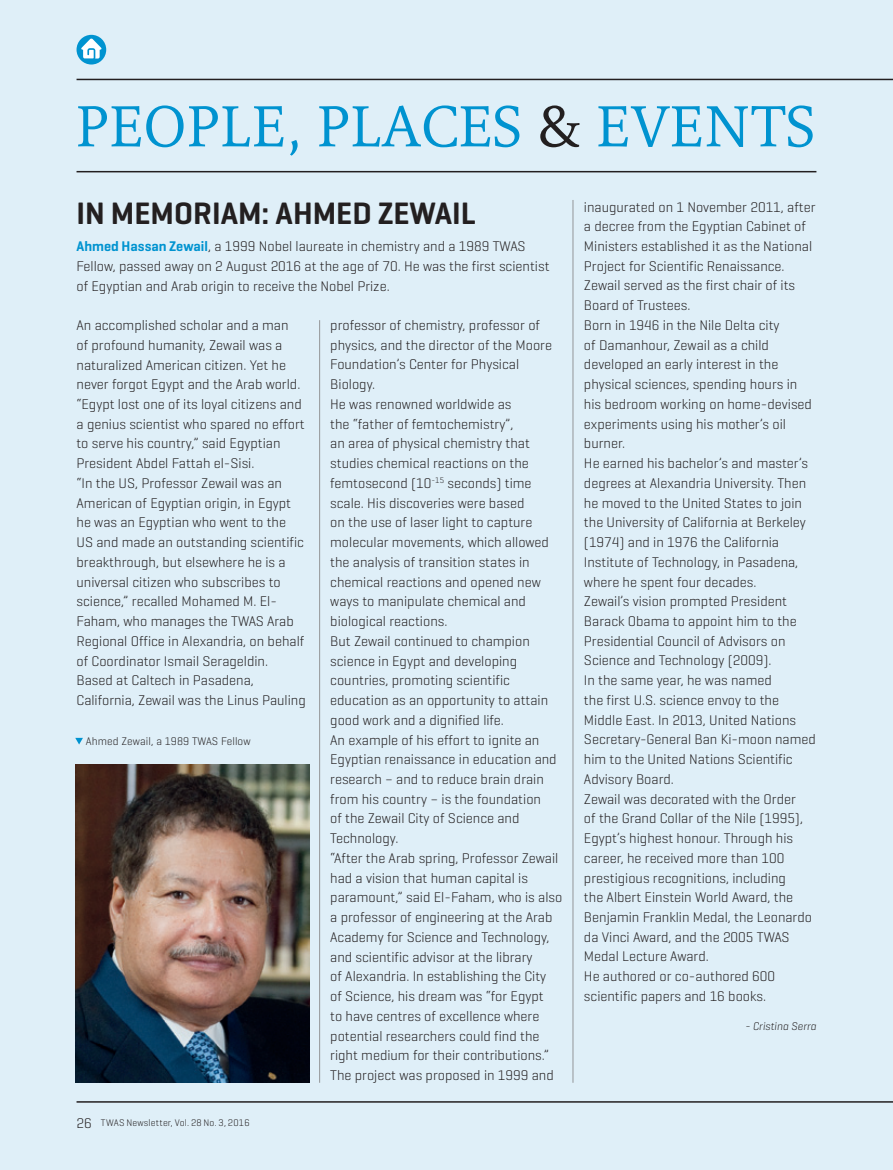
<style>
.page{position:relative;width:893px;height:1170px;background:#fff}
.page>*{position:absolute;margin:0;border:0;box-sizing:border-box;transform-origin:0 0}
.t1{font:64.35px "Milo Serif OT";color:#0093d0}
.t2{font:600 31.5px "Geogrotesque";color:#231f20}
.t3{font:300 14.25px/19.6px "Geogrotesque";color:#231f20}
.t4{font:300 11.25px "Geogrotesque";letter-spacing:.01em;color:#231f20}
.t5{font:italic 300 11.25px "Geogrotesque";color:#231f20}
.t6{font:300 9.75px "Geogrotesque";letter-spacing:.02em;color:#231f20}
.s1{color:#231f20}
.s2{font-weight:600;color:#0093d0}
.s3{font-size:14.25px}
</style>
<div class="page">
<div style="left:0;top:0;width:893px;height:1169px;background:#dfeff8"></div>
<hr style="left:77px;top:79px;width:816px;height:1px;background:#231f20">
<div style="left:77px;top:35px;width:29px;height:29px;background:#0093d0;border-radius:50%"></div>
<hr style="left:77px;top:1101px;width:816px;height:1px;background:#231f20">
<hr style="left:77px;top:171px;width:739px;height:1px;background:#231f20">
<svg style="left:81px;top:39px;width:20px;height:20px"></svg>
<hr style="left:573px;top:200px;width:1px;height:882px;background:#939598">
<hr style="left:319px;top:320px;width:1px;height:762px;background:#939598">
<svg style="left:75px;top:737px;width:8px;height:7px"></svg>
<img style="left:75px;top:764px;width:234px;height:318px">
<h1 class="t1" style="left:75px;top:92px;width:736px">PEOPLE, PLACES <span class="s1">&amp;</span> EVENTS</h1>
<h2 class="t2" style="left:77px;top:193px;width:56px">IN MEM</h2>
<h2 class="t2" style="left:174px;top:193px;width:139px">ORIAM: AHME</h2>
<h2 class="t2" style="left:352px;top:193px;width:58px">D ZEWAI</h2>
<h2 class="t2" style="left:461px;top:193px;width:17px">L</h2>
<p class="t3" style="left:77px;top:236px;width:474px"><span class="s2">AHMED HASSAN ZEWAIL</span>, a 1999 Nobel laureate in chemistry and a 1989 TWAS<br>Fellow, passed away on 2 August 2016 at the age of 70. He was the first scientist of Egyptian and Arab origin to receive the Nobel Prize.</p>
<p class="t3" style="left:77px;top:315px;width:231px">An accomplished scholar and a man<br>of profound humanity, Zewail was a naturalized American citizen. Yet he never forgot Egypt and the Arab world. “Egypt lost one of its loyal citizens and a genius scientist who spared no effort to serve his country,” said Egyptian President Abdel Fattah el-Sisi.<br>“In the US, Professor Zewail was an American of Egyptian origin, in Egypt he was an Egyptian who went to the US and made an outstanding scientific breakthrough, but elsewhere he is a universal citizen who subscribes to science,” recalled Mohamed M. El-Faham, who manages the TWAS Arab Regional Office in Alexandria, on behalf of Coordinator Ismail Serageldin.<br>Based at Caltech in Pasadena, California, Zewail was the Linus Pauling</p>
<p class="t3" style="left:330px;top:315px;width:234px">professor of chemistry, professor of physics, and the director of the Moore Foundation’s Center for Physical Biology.<br>He was renowned worldwide as<br>the “father of femtochemistry”,<br>an area of physical chemistry that studies chemical reactions on the femtosecond (10<sup>-15</sup> seconds) time scale. His discoveries were based<br>on the use of laser light to capture molecular movements, which allowed the analysis of transition states in chemical reactions and opened new ways to manipulate chemical and biological reactions.<br>But Zewail continued to champion science in Egypt and developing countries, promoting scientific education as an opportunity to attain good work and a dignified life.<br>An example of his effort to ignite an Egyptian renaissance in education and research – and to reduce brain drain from his country – is the foundation<br>of the Zewail City of Science and Technology.<br>“After the Arab spring, Professor Zewail had a vision that human capital is paramount,” said El-Faham, who is also a professor of engineering at the Arab Academy for Science and Technology, and scientific advisor at the library<br>of Alexandria. In establishing the City<br>of Science, his dream was “for Egypt<br>to have centres of excellence where potential researchers could find the right medium for their contributions.” The project was proposed in 1999 and</p>
<p class="t4" style="left:86px;top:733px;width:166px">Ahmed Zewail, a 1989 TWAS Fellow</p>
<p class="t6" style="left:77px;top:1116px;width:175px"><span class="s3">26</span> TWAS Newsletter, Vol. 28 No. 3, 2016</p>
<p class="t3" style="left:584px;top:196px;width:233px">inaugurated on 1 November 2011, after a decree from the Egyptian Cabinet of Ministers established it as the National Project for Scientific Renaissance.<br>Zewail served as the first chair of its Board of Trustees.<br>Born in 1946 in the Nile Delta city<br>of Damanhour, Zewail as a child developed an early interest in the physical sciences, spending hours in his bedroom working on home-devised experiments using his mother’s oil burner.<br>He earned his bachelor’s and master’s degrees at Alexandria University. Then he moved to the United States to join the University of California at Berkeley (1974) and in 1976 the California Institute of Technology, in Pasadena, where he spent four decades.<br>Zewail’s vision prompted President Barack Obama to appoint him to the Presidential Council of Advisors on Science and Technology (2009).<br>In the same year, he was named<br>the first U.S. science envoy to the Middle East. In 2013, United Nations Secretary-General Ban Ki-moon named him to the United Nations Scientific Advisory Board.<br>Zewail was decorated with the Order<br>of the Grand Collar of the Nile (1995), Egypt’s highest honour. Through his career, he received more than 100 prestigious recognitions, including<br>the Albert Einstein World Award, the Benjamin Franklin Medal, the Leonardo da Vinci Award, and the 2005 TWAS Medal Lecture Award.<br>He authored or co-authored 600 scientific papers and 16 books.</p>
<p class="t5" style="left:745px;top:1018px;width:73px">- Cristina Serra</p>
</div>
